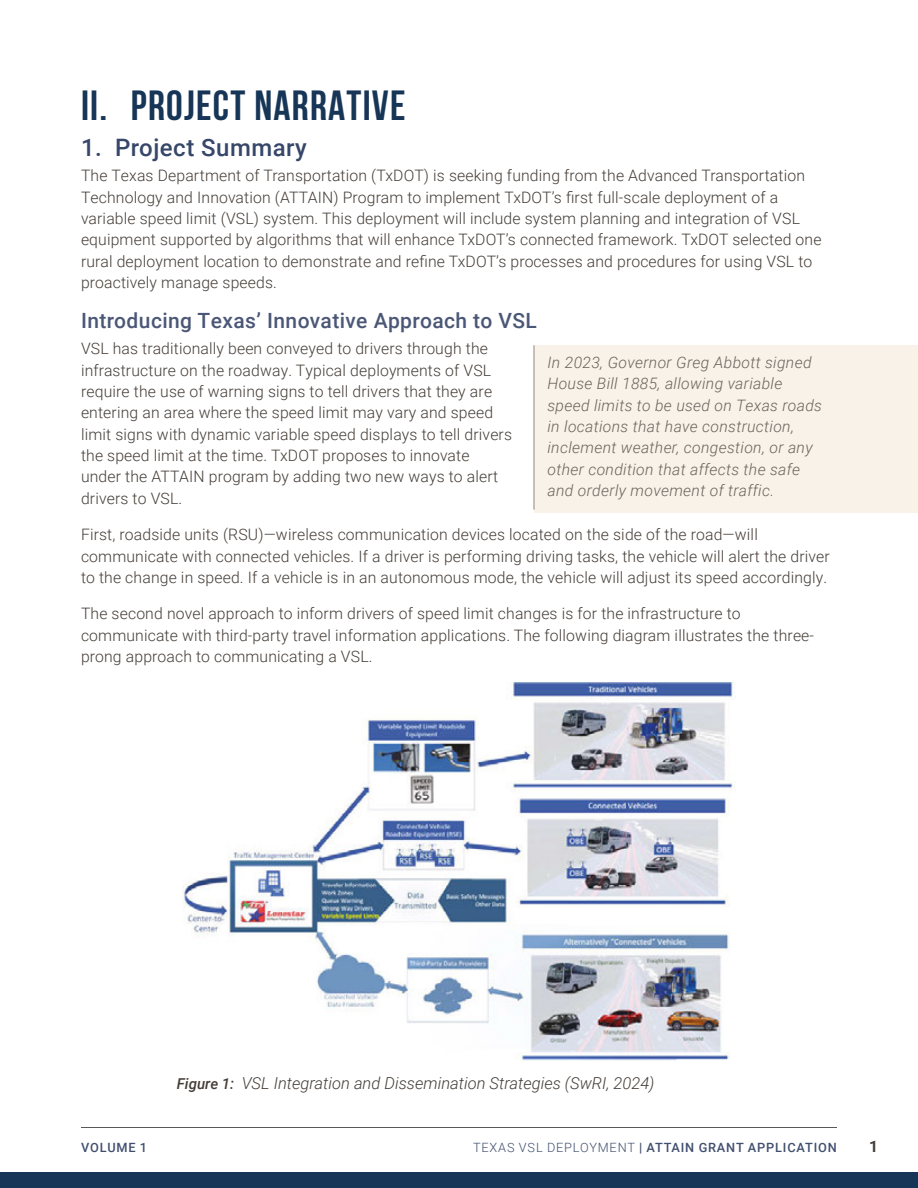
<style>
.page{position:relative;width:918px;height:1188px;background:#fff}
.page>*{position:absolute;margin:0;border:0;box-sizing:border-box;transform-origin:0 0}
.t1{font:700 42px "Bebas Neue";letter-spacing:.03em;color:#173557}
.t2{font:500 24px "Roboto";letter-spacing:.02em;color:#374769}
.t3{font:500 21px "Roboto";letter-spacing:.02em;color:#4b5776}
.t4{font:italic 300 16.5px "Roboto";color:#453d37}
.t5{font:300 15.75px/21.3px "Roboto";letter-spacing:.01em;color:#453d37}
.t6{font:italic 300 15.75px/21.3px "Roboto";letter-spacing:.02em;color:#6b635f}
.t7{font:700 15.75px "Roboto";color:#453d37}
.t8{font:500 12.75px "Roboto";letter-spacing:.065em;color:#414f6f}
.s1{font-weight:500;font-size:15px}
.s2{font-weight:300}
</style>
<div class="page">
<div style="left:0;top:1173px;width:918px;height:15px;background:#173557"></div>
<hr style="left:81px;top:1127px;width:756px;height:1px;background:#1d1d1b">
<div style="left:534px;top:345px;width:384px;height:168px;background:#f9f2e8"></div>
<hr style="left:533px;top:345px;width:2px;height:165px;background:#b4aca8">
<img style="left:182px;top:682px;width:554px;height:378px">
<h1 class="t1" style="left:81px;top:82px;width:326px">II. PROJECT NARRATIVE</h1>
<h2 class="t2" style="left:81px;top:130px;width:227px">1. Project Summary</h2>
<p class="t5" style="left:81px;top:164px;width:726px">The Texas Department of Transportation (TxDOT) is seeking funding from the Advanced Transportation</p>
<p class="t5" style="left:81px;top:186px;width:699px">Technology and Innovation (ATTAIN) Program to implement TxDOT’s first full-scale deployment of a</p>
<p class="t5" style="left:81px;top:207px;width:742px">variable speed limit (VSL) system. This deployment will include system planning and integration of VSL equipment supported by algorithms that will enhance TxDOT’s connected framework. TxDOT selected one</p>
<p class="t5" style="left:81px;top:250px;width:733px">rural deployment location to demonstrate and refine TxDOT’s processes and procedures for using VSL to</p>
<p class="t5" style="left:81px;top:271px;width:197px">proactively manage speeds.</p>
<p class="t3" style="left:81px;top:306px;width:457px">Introducing Texas’ Innovative Approach to VSL</p>
<p class="t5" style="left:81px;top:337px;width:433px">VSL has traditionally been conveyed to drivers through the infrastructure on the roadway. Typical deployments of VSL require the use of warning signs to tell drivers that they are entering an area where the speed limit may vary and speed limit signs with dynamic variable speed displays to tell drivers the speed limit at the time. TxDOT proposes to innovate under the ATTAIN program by adding two new ways to alert drivers to VSL.</p>
<p class="t6" style="left:547px;top:351px;width:276px">In 2023, Governor Greg Abbott signed House Bill 1885, allowing variable speed limits to be used on Texas roads in locations that have construction, inclement weather, congestion, or any other condition that affects the safe and orderly movement of traffic.</p>
<p class="t5" style="left:81px;top:523px;width:750px">First, roadside units (RSU)—wireless communication devices located on the side of the road—will communicate with connected vehicles. If a driver is performing driving tasks, the vehicle will alert the driver to the change in speed. If a vehicle is in an autonomous mode, the vehicle will adjust its speed accordingly.</p>
<p class="t5" style="left:81px;top:602px;width:735px">The second novel approach to inform drivers of speed limit changes is for the infrastructure to communicate with third-party travel information applications. The following diagram illustrates the three&shy;prong approach to communicating a VSL.</p>
<p class="t4" style="left:177px;top:1072px;width:479px"><span class="s1">Figure 1:</span> VSL Integration and Dissemination Strategies (SwRI, 2024)</p>
<p class="t8" style="left:81px;top:1139px;width:67px">VOLUME 1</p>
<p class="t8" style="left:473px;top:1139px;width:365px"><span class="s2">TEXAS VSL DEPLOYMENT</span> | ATTAIN GRANT APPLICATION</p>
<p class="t7" style="left:869px;top:1135px;width:11px">1</p>
</div>
